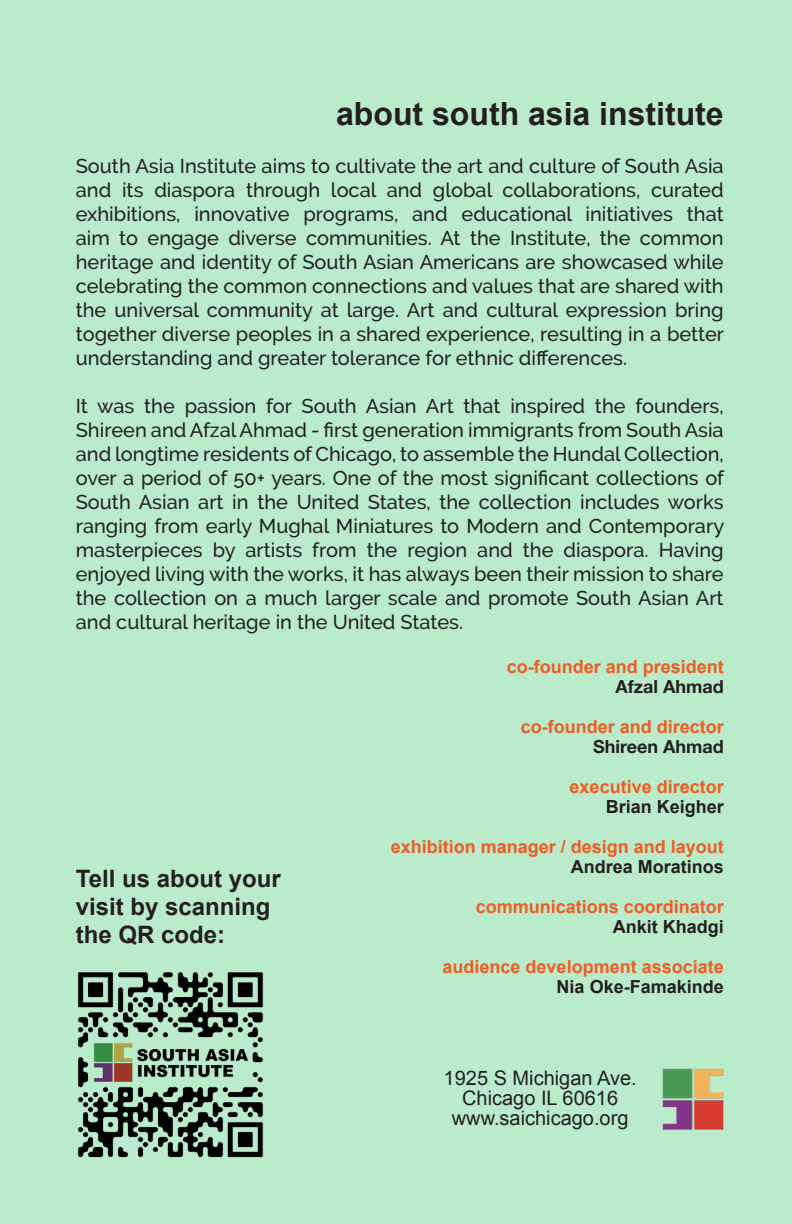
<style>
.page{position:relative;width:792px;height:1224px;background:#baeccb}
.page>*{position:absolute;margin:0;border:0;box-sizing:border-box;transform-origin:0 0}
.t1{font:700 32px "Arial";color:#231f20}
.t2{font:700 24px "Arial";color:#231f20}
.t3{font:500 20px/24px "Raleway";color:#231f20;text-align:justify}
.t4{font:20px "Arial";color:#231f20}
.t5{font:700 18px/20px "Arial";color:#ef5c24;text-align:right}
.t6{font:700 18px "Arial";color:#231f20}
.s1{font-family:"Helvetica Neue";color:#231f20}
.s2{color:#231f20}
</style>
<div class="page">
<img style="left:662px;top:1068px;width:62px;height:62px">
<img style="left:78px;top:972px;width:185px;height:186px">
<p class="t1" style="left:336px;top:93px;width:389px">about south asia institute</p>
<p class="t3" style="left:76px;top:154px;width:650px">South Asia Institute aims to cultivate the art and culture of South Asia and its diaspora through local and global collaborations, curated exhibitions, innovative programs, and educational initiatives that aim to engage diverse communities. At the Institute, the common heritage and identity of South Asian Americans are showcased while celebrating the common connections and values that are shared with the universal community at large. Art and cultural expression bring together diverse peoples in a shared experience, resulting in a better understanding and greater tolerance for ethnic differences.</p>
<p class="t3" style="left:76px;top:394px;width:650px">It was the passion for South Asian Art that inspired the founders, Shireen and Afzal Ahmad - first generation immigrants from South Asia and longtime residents of Chicago, to assemble the Hundal Collection, over a period of 50+ years. One of the most significant collections of South Asian art in the United States, the collection includes works ranging from early Mughal Miniatures to Modern and Contemporary masterpieces by artists from the region and the diaspora. Having enjoyed living with the works, it has always been their mission to share the collection on a much larger scale and promote South Asian Art and cultural heritage in the United States.</p>
<p class="t5" style="left:507px;top:658px;width:219px">co-founder and president<br><span class="s1">Afzal Ahmad</span></p>
<p class="t5" style="left:521px;top:718px;width:205px">co-founder and director<br><span class="s1">Shireen Ahmad</span></p>
<p class="t5" style="left:570px;top:778px;width:156px">executive director<br><span class="s2">Brian Keigher</span></p>
<p class="t5" style="left:391px;top:838px;width:335px">exhibition manager / design and layout<br><span class="s2">Andrea Moratinos</span></p>
<p class="t5" style="left:476px;top:898px;width:250px">communications coordinator</p>
<p class="t6" style="left:613px;top:915px;width:113px">Ankit Khadgi</p>
<p class="t5" style="left:443px;top:958px;width:283px">audience development associate</p>
<p class="t6" style="left:557px;top:975px;width:169px">Nia Oke-Famakinde</p>
<p class="t2" style="left:76px;top:863px;width:206px">Tell us about your</p>
<p class="t2" style="left:76px;top:891px;width:196px">visit by scanning</p>
<p class="t2" style="left:76px;top:919px;width:151px">the QR code:</p>
<p class="t4" style="left:444px;top:1065px;width:195px">1925 S Michigan Ave.</p>
<p class="t4" style="left:462px;top:1085px;width:158px">Chicago IL 60616</p>
<p class="t4" style="left:452px;top:1105px;width:178px">www.saichicago.org</p>
</div>
